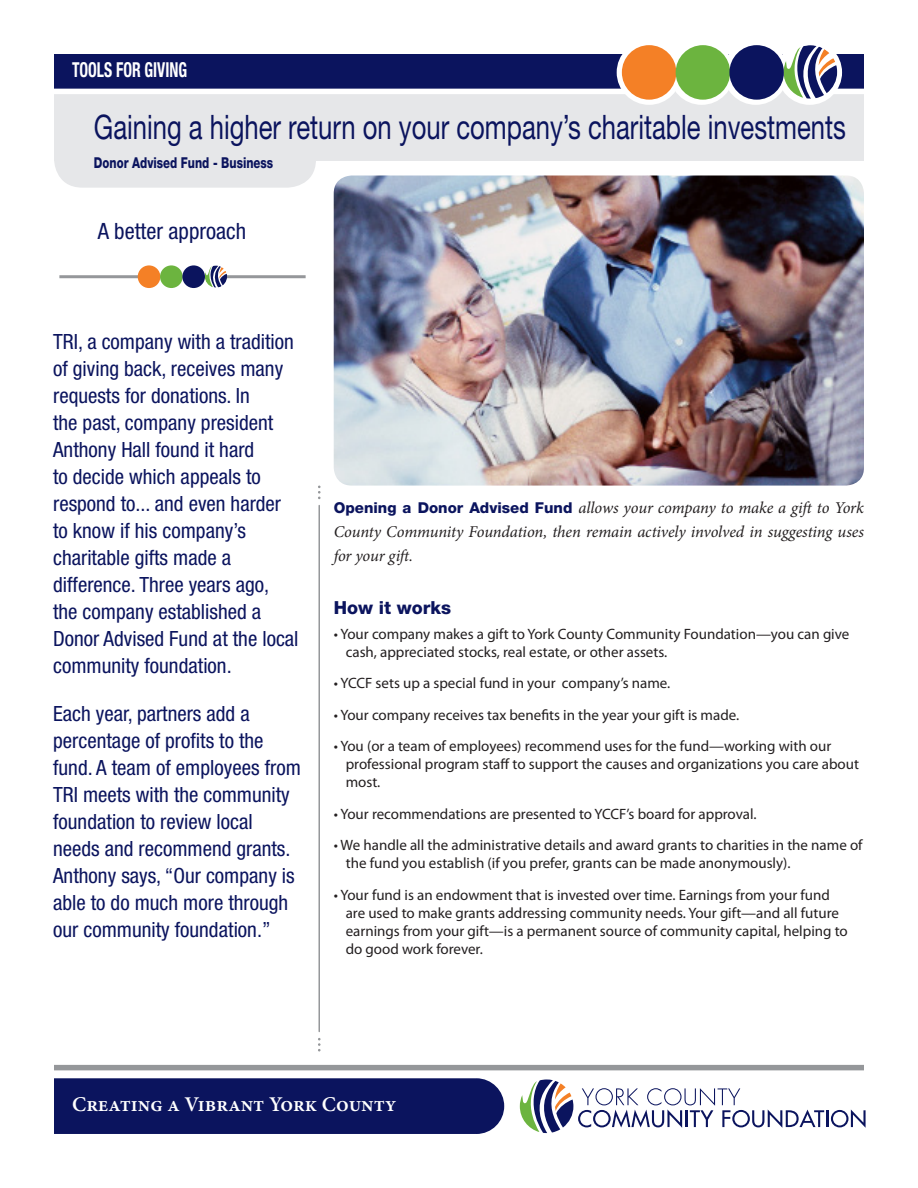
<style>
.page{position:relative;width:918px;height:1188px;background:#fff}
.page>*{position:absolute;margin:0;border:0;box-sizing:border-box;transform-origin:0 0}
.SS_H1{font:33.75px "Helvetica Neue LT Std";color:#0b145e;scale:.76 1}
.SS_Sidebar_H1{font:condensed 22.5px "Helvetica Neue LT Std";color:#0b145e}
.SS_Sidebar_Body{font:condensed 21px/27px "Helvetica Neue LT Std";color:#0b145e}
.t1{font:600 21px "Minion Pro";color:#fff}
.t2{font:700 condensed 20.7px "Helvetica Neue LT Std";color:#fff;scale:.76 1}
.SS_Body_H2{font:800 18px "Helvetica Neue LT Std";color:#0b145e}
.SS_Intro_Para{font:italic 16.5px/24px "Minion Pro";letter-spacing:-.01em;color:#231f20;text-align:justify}
.SS_Body_Bullets{font:15px/18px "Myriad Pro";color:#231f20}
.SS_Funds_Tag{font:800 15px "Helvetica Neue LT Std";color:#0b145e;scale:.76 1}
.s1{font-family:"Helvetica Neue LT Std";font-weight:800;font-style:normal;font-size:15px;color:#0b145e}
</style>
<div class="page">
<div style="left:54px;top:161px;width:262px;height:27px;background:#e6e7e9"></div>
<div style="left:54px;top:54px;width:810px;height:37px;background:#0b145e"></div>
<div style="left:54px;top:91px;width:810px;height:70px;background:#e6e7e9"></div>
<div style="left:829px;top:89px;width:35px;height:5px;background:#fff"></div>
<div style="left:54px;top:89px;width:596px;height:5px;background:#fff"></div>
<div style="left:54px;top:1065px;width:810px;height:5px;background:#95979a"></div>
<div style="left:617px;top:40px;width:65px;height:65px;background:#fff;border-radius:50%"></div>
<div style="left:669px;top:40px;width:65px;height:65px;background:#fff;border-radius:50%"></div>
<div style="left:723px;top:40px;width:65px;height:65px;background:#fff;border-radius:50%"></div>
<div style="left:777px;top:40px;width:65px;height:65px;background:#fff;border-radius:50%"></div>
<svg style="left:520px;top:1079px;width:346px;height:54px"></svg>
<div style="left:54px;top:1078px;width:450px;height:56px;background:#0b145e"></div>
<div style="left:622px;top:45px;width:54px;height:55px;background:#f48026;border-radius:50%"></div>
<div style="left:676px;top:45px;width:54px;height:55px;background:#6cb43f;border-radius:50%"></div>
<div style="left:729px;top:45px;width:55px;height:55px;background:#0b145e;border-radius:50%"></div>
<svg style="left:784px;top:45px;width:53px;height:54px"></svg>
<hr style="left:318px;top:506px;width:2px;height:526px;background:#95979a">
<svg style="left:318px;top:486px;width:3px;height:13px"></svg>
<svg style="left:318px;top:1038px;width:3px;height:13px"></svg>
<img style="left:334px;top:176px;width:530px;height:310px">
<hr style="left:59px;top:275px;width:84px;height:3px;background:#95979a">
<hr style="left:225px;top:275px;width:81px;height:3px;background:#95979a">
<div style="left:138px;top:265px;width:22px;height:23px;background:#f48026;border-radius:50%"></div>
<div style="left:160px;top:265px;width:23px;height:23px;background:#6cb43f;border-radius:50%"></div>
<div style="left:182px;top:265px;width:23px;height:23px;background:#0b145e;border-radius:50%"></div>
<svg style="left:205px;top:265px;width:22px;height:23px"></svg>
<h3 class="t2" style="left:72px;top:57px;width:153px">TOOLS FOR GIVING</h3>
<p class="SS_H1" style="left:94px;top:106px;width:991px">Gaining a higher return on your company’s charitable investments</p>
<p class="SS_Funds_Tag" style="left:94px;top:154px;width:237px">Donor Advised Fund - Business</p>
<p class="SS_Sidebar_H1" style="left:98px;top:218px;width:150px">A better approach</p>
<p class="SS_Sidebar_Body" style="left:53px;top:328px;width:247px">TRI, a company with a tradition of giving back, receives many requests for donations. In<br>the past, company president<br>Anthony Hall found it hard<br>to decide which appeals to respond to... and even harder to know if his company’s charitable gifts made a difference. Three years ago, the company established a<br>Donor Advised Fund at the local community foundation.</p>
<p class="SS_Sidebar_Body" style="left:53px;top:700px;width:249px">Each year, partners add a percentage of profits to the fund. A team of employees from<br>TRI meets with the community foundation to review local needs and recommend grants.<br>Anthony says, “Our company is able to do much more through our community foundation.”</p>
<p class="SS_Intro_Para" style="left:334px;top:496px;width:532px"><span class="s1">Opening a Donor Advised Fund</span> allows your company to make a gift to York County Community Foundation, then remain actively involved in suggesting uses for your gift.</p>
<p class="SS_Body_H2" style="left:334px;top:597px;width:119px">How it works</p>
<p class="SS_Body_Bullets" style="left:346px;top:625px;width:505px;text-indent:-12px">• Your company makes a gift to York County Community Foundation—you can give cash, appreciated stocks, real estate, or other assets.</p>
<p class="SS_Body_Bullets" style="left:334px;top:674px;width:338px">• YCCF sets up a special fund in your company’s name.</p>
<p class="SS_Body_Bullets" style="left:334px;top:706px;width:407px">• Your company receives tax benefits in the year your gift is made.</p>
<p class="SS_Body_Bullets" style="left:346px;top:737px;width:515px;text-indent:-12px">• You (or a team of employees) recommend uses for the fund—working with our professional program staff to support the causes and organizations you care about most.</p>
<p class="SS_Body_Bullets" style="left:334px;top:805px;width:424px">• Your recommendations are presented to YCCF’s board for approval.</p>
<p class="SS_Body_Bullets" style="left:346px;top:836px;width:518px;text-indent:-12px">• We handle all the administrative details and award grants to charities in the name of the fund you establish (if you prefer, grants can be made anonymously).</p>
<p class="SS_Body_Bullets" style="left:346px;top:886px;width:504px;text-indent:-12px">• Your fund is an endowment that is invested over time. Earnings from your fund are used to make grants addressing community needs. Your gift—and all future earnings from your gift—is a permanent source of community capital, helping to do good work forever.</p>
<h3 class="t1" style="left:72px;top:1090px;width:326px">Creating a Vibrant York County</h3>
</div>
